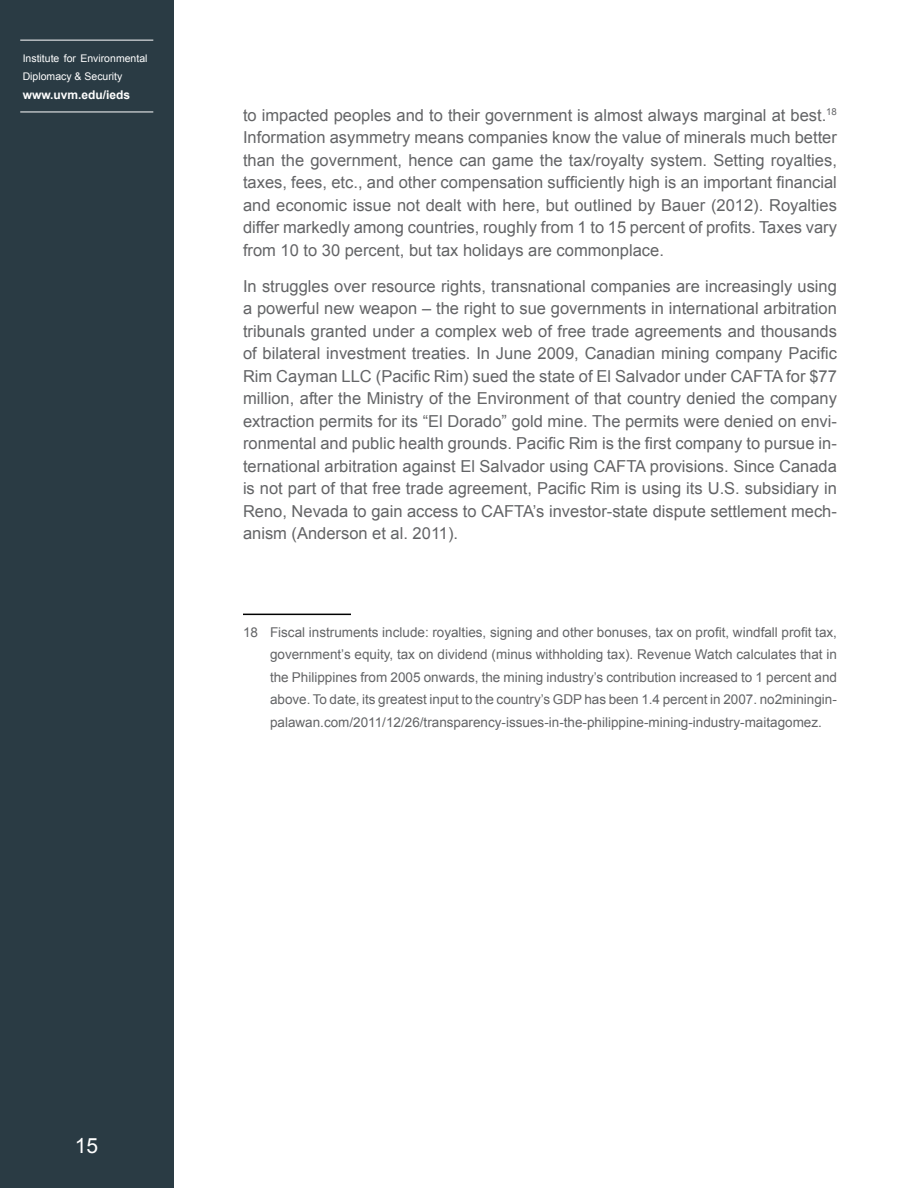
<style>
.page{position:relative;width:918px;height:1188px;background:#fff}
.page>*{position:absolute;margin:0;border:0;box-sizing:border-box;transform-origin:0 0}
.t1{font:21px "Arial";color:#fff}
.t2{font:16.5px/22.5px "Arial";color:#636466;text-align:justify}
.t3{font:13.5px/22.5px "Arial";color:#636466;text-align:justify}
.t4{font:700 12px "Arial";color:#fff}
.t5{font:10.5px/18px "Arial";color:#fff}
</style>
<div class="page">
<div style="left:0;top:0;width:174px;height:1188px;background:#2a3b44"></div>
<hr style="left:20px;top:40px;width:133px;height:1px;background:#fff">
<hr style="left:20px;top:112px;width:133px;height:1px;background:#fff">
<hr style="left:243px;top:614px;width:108px;height:1px;background:#000">
<p class="t5" style="left:23px;top:49px;width:126px">Institute for Environmental<br>Diplomacy &amp; Security</p>
<p class="t4" style="left:23px;top:87px;width:109px">www.uvm.edu/ieds</p>
<p class="t2" style="left:243px;top:104px;width:596px">to impacted peoples and to their government is almost always marginal at best.<sup>18<br></sup>Information asymmetry means companies know the value of minerals much better than the government, hence can game the tax/royalty system. Setting royalties, taxes, fees, etc., and other compensation sufficiently high is an important financial and economic issue not dealt with here, but outlined by Bauer (2012). Royalties differ markedly among countries, roughly from 1 to 15 percent of profits. Taxes vary from 10 to 30 percent, but tax holidays are commonplace.</p>
<p class="t2" style="left:243px;top:275px;width:596px">In struggles over resource rights, transnational companies are increasingly using a powerful new weapon – the right to sue governments in international arbitration tribunals granted under a complex web of free trade agreements and thousands of bilateral investment treaties. In June 2009, Canadian mining company Pacific Rim Cayman LLC (Pacific Rim) sued the state of El Salvador under CAFTA for $77 million, after the Ministry of the Environment of that country denied the company extraction permits for its “El Dorado” gold mine. The permits were denied on envi&shy;ronmental and public health grounds. Pacific Rim is the first company to pursue in&shy;ternational arbitration against El Salvador using CAFTA provisions. Since Canada is not part of that free trade agreement, Pacific Rim is using its U.S. subsidiary in Reno, Nevada to gain access to CAFTA’s investor-state dispute settlement mech&shy;anism (Anderson et al. 2011).</p>
<p class="t3" style="left:270px;top:621px;width:569px;text-indent:-27px">18 Fiscal instruments include: royalties, signing and other bonuses, tax on profit, windfall profit tax, government’s equity, tax on dividend (minus withholding tax). Revenue Watch calculates that in the Philippines from 2005 onwards, the mining industry’s contribution increased to 1 percent and above. To date, its greatest input to the country’s GDP has been 1.4 percent in 2007. no2miningin&shy;palawan.com/2011/12/26/transparency-issues-in-the-philippine-mining-industry-maitagomez.</p>
<p class="t1" style="left:75px;top:1132px;width:25px">15</p>
</div>
